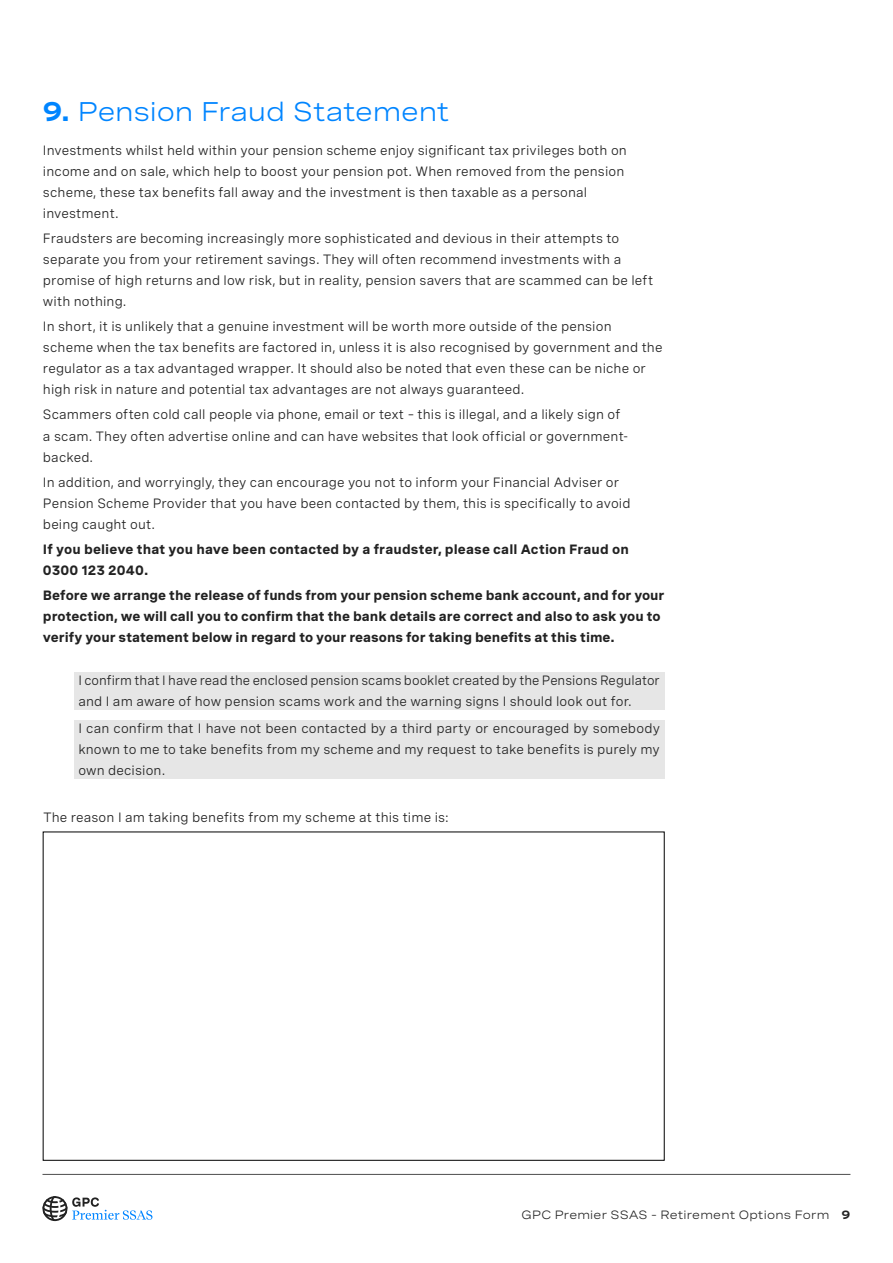
<style>
.page{position:relative;width:893px;height:1263px;background:#fff}
.page>*{position:absolute;margin:0;border:0;box-sizing:border-box;transform-origin:0 0}
.Heading_L{font:27px "Spezia Extended";letter-spacing:-.005em;color:#0085ff}
.Body{font:13.5px/21px "Spezia";letter-spacing:.01em;color:#222}
.Body-2{font:700 13.5px/21px "Spezia";color:#222}
.t1{font:12px "Spezia Extended";letter-spacing:.015em;color:#222}
.s1{font-weight:700}
</style>
<div class="page">
<hr style="left:42px;top:1174px;width:808px;height:1px;background:#4e4e4e">
<svg style="left:43px;top:1196px;width:109px;height:25px"></svg>
<div style="left:74px;top:672px;width:590px;height:37px;background:#e6e6e6"></div>
<div style="left:74px;top:720px;width:590px;height:59px;background:#e6e6e6"></div>
<p class="Heading_L" style="left:43px;top:92px;width:409px"><span class="s1">9.</span> Pension Fraud Statement</p>
<p class="Body" style="left:43px;top:139px;width:585px">Investments whilst held within your pension scheme enjoy significant tax privileges both on income and on sale, which help to boost your pension pot. When removed from the pension scheme, these tax benefits fall away and the investment is then taxable as a personal investment.</p>
<p class="Body" style="left:43px;top:227px;width:612px">Fraudsters are becoming increasingly more sophisticated and devious in their attempts to separate you from your retirement savings. They will often recommend investments with a promise of high returns and low risk, but in reality, pension savers that are scammed can be left with nothing.</p>
<p class="Body" style="left:43px;top:316px;width:621px">In short, it is unlikely that a genuine investment will be worth more outside of the pension scheme when the tax benefits are factored in, unless it is also recognised by government and the regulator as a tax advantaged wrapper. It should also be noted that even these can be niche or high risk in nature and potential tax advantages are not always guaranteed.</p>
<p class="Body" style="left:43px;top:404px;width:587px">Scammers often cold call people via phone, email or text – this is illegal, and a likely sign of a scam. They often advertise online and can have websites that look official or government&shy;backed.</p>
<p class="Body" style="left:43px;top:471px;width:589px">In addition, and worryingly, they can encourage you not to inform your Financial Adviser or<br>Pension Scheme Provider that you have been contacted by them, this is specifically to avoid being caught out.</p>
<p class="Body-2" style="left:43px;top:539px;width:587px">If you believe that you have been contacted by a fraudster, please call Action Fraud on<br>0300 123 2040.</p>
<p class="Body-2" style="left:43px;top:585px;width:623px">Before we arrange the release of funds from your pension scheme bank account, and for your protection, we will call you to confirm that the bank details are correct and also to ask you to verify your statement below in regard to your reasons for taking benefits at this time.</p>
<p class="Body" style="left:78px;top:669px;width:583px">I confirm that I have read the enclosed pension scams booklet created by the Pensions Regulator and I am aware of how pension scams work and the warning signs I should look out for.</p>
<p class="Body" style="left:78px;top:718px;width:583px;text-align:justify">I can confirm that I have not been contacted by a third party or encouraged by somebody known to me to take benefits from my scheme and my request to take benefits is purely my own decision.</p>
<p class="Body" style="left:43px;top:807px;width:407px">The reason I am taking benefits from my scheme at this time is:</p>
<p class="t1" style="left:521px;top:1206px;width:330px">GPC Premier SSAS - Retirement Options Form <span class="s1">9</span></p>
</div>
